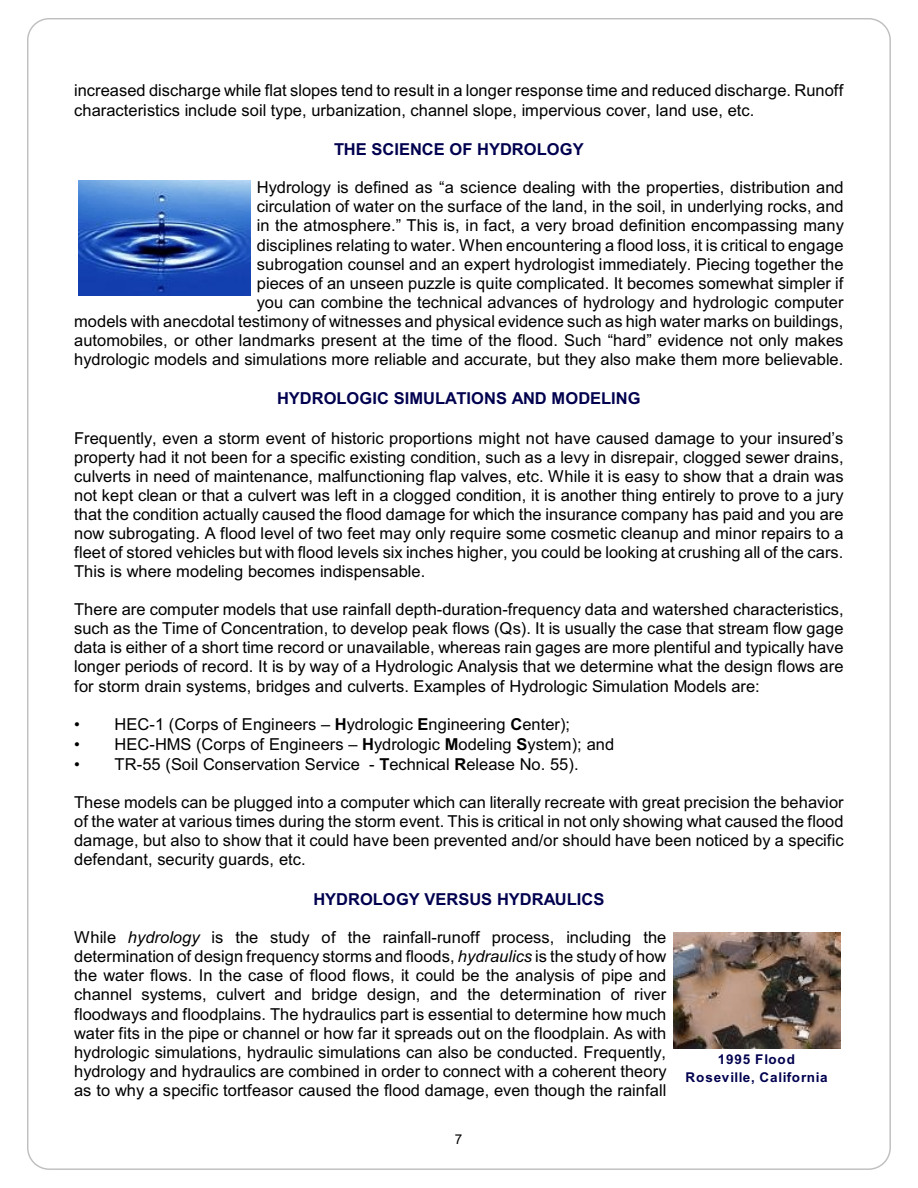
<style>
.page{position:relative;width:918px;height:1188px;background:#fff}
.page>*{position:absolute;margin:0;border:0;box-sizing:border-box;transform-origin:0 0}
.t1{font:16.5px/19px "Arial";letter-spacing:.005em;color:#000;text-align:justify}
.t2{font:700 16.5px "Arial";color:#00004f}
.t3{font:700 13.5px/17.9px "Arial";letter-spacing:.055em;color:#00004f;text-align:center}
.t4{font:13.5px "Arial";color:#000}
.s1{font-weight:700}
.s2{font-style:italic}
</style>
<div class="page">
<img style="left:78px;top:180px;width:172px;height:116px">
<img style="left:673px;top:932px;width:168px;height:116px">
<p class="t1" style="left:74px;top:83px;width:771px">increased discharge while flat slopes tend to result in a longer response time and reduced discharge. Runoff characteristics include soil type, urbanization, channel slope, impervious cover, land use, etc.</p>
<p class="t2" style="left:334px;top:143px;width:251px">THE SCIENCE OF HYDROLOGY</p>
<p class="t1" style="left:74px;top:180px;width:771px;text-align:right">Hydrology is defined as “a science dealing with the properties, distribution and<br>circulation of water on the surface of the land, in the soil, in underlying rocks, and<br>in the atmosphere.” This is, in fact, a very broad definition encompassing many<br>disciplines relating to water. When encountering a flood loss, it is critical to engage<br>subrogation counsel and an expert hydrologist immediately. Piecing together the<br>pieces of an unseen puzzle is quite complicated. It becomes somewhat simpler if<br>you can combine the technical advances of hydrology and hydrologic computer<br>models with anecdotal testimony of witnesses and physical evidence such as high water marks on buildings, automobiles, or other landmarks present at the time of the flood. Such “hard” evidence not only makes hydrologic models and simulations more reliable and accurate, but they also make them more believable.</p>
<p class="t2" style="left:277px;top:392px;width:365px">HYDROLOGIC SIMULATIONS AND MODELING</p>
<p class="t1" style="left:74px;top:430px;width:771px">Frequently, even a storm event of historic proportions might not have caused damage to your insured’s property had it not been for a specific existing condition, such as a levy in disrepair, clogged sewer drains, culverts in need of maintenance, malfunctioning flap valves, etc. While it is easy to show that a drain was not kept clean or that a culvert was left in a clogged condition, it is another thing entirely to prove to a jury that the condition actually caused the flood damage for which the insurance company has paid and you are now subrogating. A flood level of two feet may only require some cosmetic cleanup and minor repairs to a fleet of stored vehicles but with flood levels six inches higher, you could be looking at crushing all of the cars.<br>This is where modeling becomes indispensable.</p>
<p class="t1" style="left:74px;top:601px;width:771px">There are computer models that use rainfall depth-duration-frequency data and watershed characteristics, such as the Time of Concentration, to develop peak flows (Qs). It is usually the case that stream flow gage data is either of a short time record or unavailable, whereas rain gages are more plentiful and typically have longer periods of record. It is by way of a Hydrologic Analysis that we determine what the design flows are for storm drain systems, bridges and culverts. Examples of Hydrologic Simulation Models are:</p>
<p class="t1" style="left:74px;top:716px;width:498px">• HEC-1 (Corps of Engineers – <span class="s1">H</span>ydrologic <span class="s1">E</span>ngineering <span class="s1">C</span>enter);</p>
<p class="t1" style="left:74px;top:736px;width:542px">• HEC-HMS (Corps of Engineers – <span class="s1">H</span>ydrologic <span class="s1">M</span>odeling <span class="s1">S</span>ystem); and</p>
<p class="t1" style="left:74px;top:756px;width:506px">• TR-55 (Soil Conservation Service - <span class="s1">T</span>echnical <span class="s1">R</span>elease No. 55).</p>
<p class="t1" style="left:74px;top:794px;width:771px">These models can be plugged into a computer which can literally recreate with great precision the behavior of the water at various times during the storm event. This is critical in not only showing what caused the flood damage, but also to show that it could have been prevented and/or should have been noticed by a specific defendant, security guards, etc.</p>
<p class="t2" style="left:313px;top:893px;width:292px">HYDROLOGY VERSUS HYDRAULICS</p>
<p class="t1" style="left:74px;top:929px;width:594px">While <span class="s2">hydrology</span> is the study of the rainfall-runoff process, including the determination of design frequency storms and floods, <span class="s2">hydraulics</span> is the study of how the water flows. In the case of flood flows, it could be the analysis of pipe and channel systems, culvert and bridge design, and the determination of river floodways and floodplains. The hydraulics part is essential to determine how much water fits in the pipe or channel or how far it spreads out on the floodplain. As with hydrologic simulations, hydraulic simulations can also be conducted. Frequently, hydrology and hydraulics are combined in order to connect with a coherent theory as to why a specific tortfeasor caused the flood damage, even though the rainfall</p>
<p class="t3" style="left:685px;top:1052px;width:144px">1995 Flood<br>Roseville, California</p>
<p class="t4" style="left:455px;top:1134px;width:9px">7</p>
</div>
